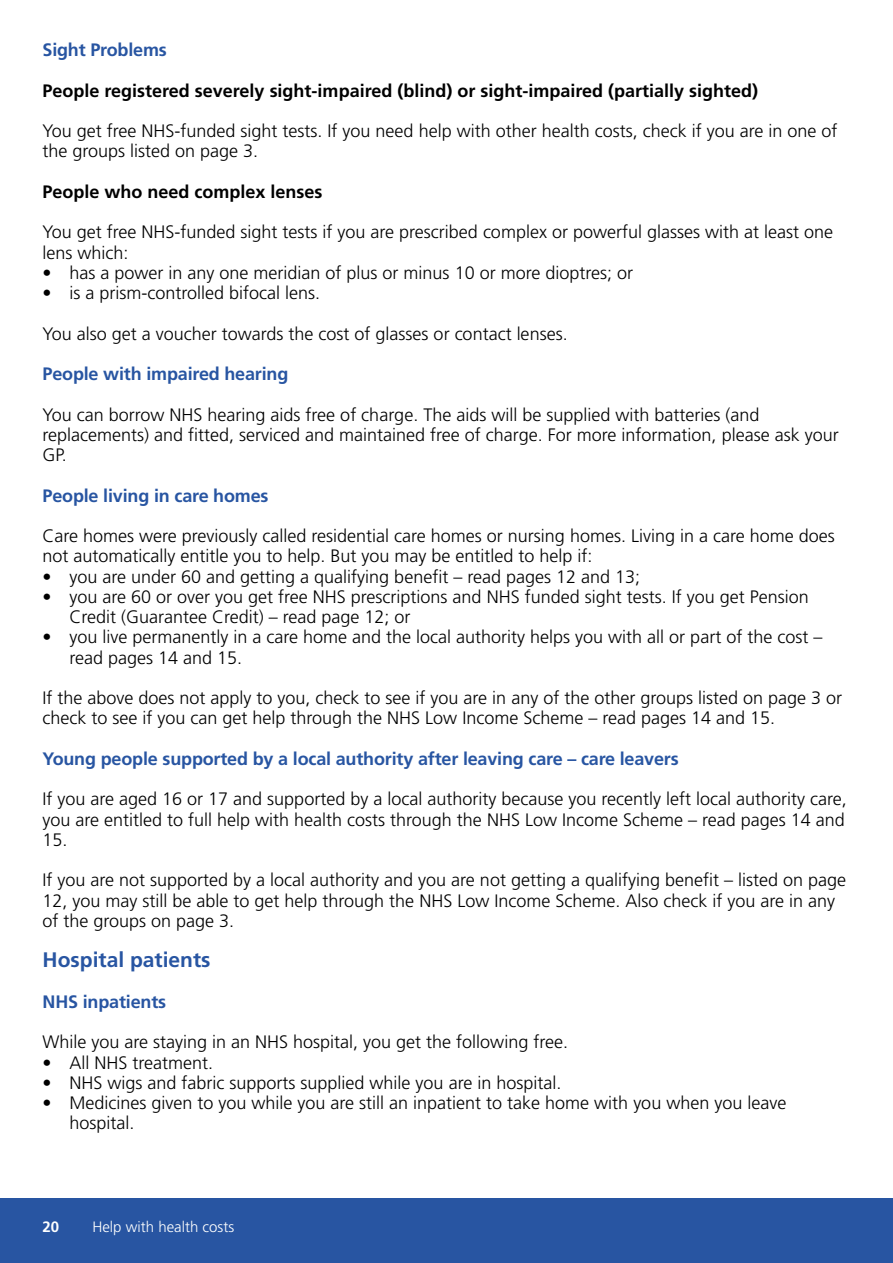
<style>
.page{position:relative;width:893px;height:1263px;background:#fff}
.page>*{position:absolute;margin:0;border:0;box-sizing:border-box;transform-origin:0 0}
.t1{font:700 21px "Frutiger LT Std";color:#2855a2}
.t2{font:300 18px/20.2px "Frutiger LT Std";color:#000}
.t3{font:700 18px "Frutiger LT Std";letter-spacing:-.01em;color:#2855a2}
.t4{font:700 18px "Frutiger LT Std";color:#000}
.t5{font:300 15px "Frutiger LT Std";color:#fff}
.t6{font:700 15px "Frutiger LT Std";color:#fff}
</style>
<div class="page">
<div style="left:0;top:1198px;width:893px;height:65px;background:#2855a2"></div>
<h3 class="t3" style="left:43px;top:39px;width:126px">Sight Problems</h3>
<h4 class="t4" style="left:43px;top:80px;width:717px">People registered severely sight-impaired (blind) or sight-impaired (partially sighted)</h4>
<p class="t2" style="left:43px;top:121px;width:796px">You get free NHS-funded sight tests. If you need help with other health costs, check if you are in one of the groups listed on page 3.</p>
<h4 class="t4" style="left:43px;top:181px;width:282px">People who need complex lenses</h4>
<p class="t2" style="left:43px;top:222px;width:792px">You get free NHS-funded sight tests if you are prescribed complex or powerful glasses with at least one lens which:</p>
<p class="t2" style="left:43px;top:263px;width:592px">• has a power in any one meridian of plus or minus 10 or more dioptres; or</p>
<p class="t2" style="left:43px;top:283px;width:279px">• is a prism-controlled bifocal lens.</p>
<p class="t2" style="left:43px;top:323px;width:527px">You also get a voucher towards the cost of glasses or contact lenses.</p>
<h3 class="t3" style="left:43px;top:363px;width:247px">People with impaired hearing</h3>
<p class="t2" style="left:43px;top:404px;width:798px">You can borrow NHS hearing aids free of charge. The aids will be supplied with batteries (and replacements) and fitted, serviced and maintained free of charge. For more information, please ask your<br>GP.</p>
<h3 class="t3" style="left:43px;top:485px;width:228px">People living in care homes</h3>
<p class="t2" style="left:43px;top:526px;width:794px">Care homes were previously called residential care homes or nursing homes. Living in a care home does not automatically entitle you to help. But you may be entitled to help if:</p>
<p class="t2" style="left:43px;top:566px;width:599px">• you are under 60 and getting a qualifying benefit – read pages 12 and 13;</p>
<p class="t2" style="left:70px;top:587px;width:741px;text-indent:-27px">• you are 60 or over you get free NHS prescriptions and NHS funded sight tests. If you get Pension<br>Credit (Guarantee Credit) – read page 12; or</p>
<p class="t2" style="left:70px;top:627px;width:754px;text-indent:-27px">• you live permanently in a care home and the local authority helps you with all or part of the cost – read pages 14 and 15.</p>
<p class="t2" style="left:43px;top:688px;width:801px">If the above does not apply to you, check to see if you are in any of the other groups listed on page 3 or check to see if you can get help through the NHS Low Income Scheme – read pages 14 and 15.</p>
<h3 class="t3" style="left:43px;top:748px;width:638px">Young people supported by a local authority after leaving care – care leavers</h3>
<p class="t2" style="left:43px;top:789px;width:806px;text-align:justify">If you are aged 16 or 17 and supported by a local authority because you recently left local authority care, you are entitled to full help with health costs through the NHS Low Income Scheme – read pages 14 and 15.</p>
<p class="t2" style="left:43px;top:870px;width:805px">If you are not supported by a local authority and you are not getting a qualifying benefit – listed on page<br>12, you may still be able to get help through the NHS Low Income Scheme. Also check if you are in any of the groups on page 3.</p>
<h2 class="t1" style="left:43px;top:948px;width:170px">Hospital patients</h2>
<h3 class="t3" style="left:43px;top:991px;width:125px">NHS inpatients</h3>
<p class="t2" style="left:43px;top:1032px;width:527px">While you are staying in an NHS hospital, you get the following free.</p>
<p class="t2" style="left:43px;top:1052px;width:172px">• All NHS treatment.</p>
<p class="t2" style="left:43px;top:1073px;width:520px">• NHS wigs and fabric supports supplied while you are in hospital.</p>
<p class="t2" style="left:70px;top:1093px;width:718px;text-indent:-27px">• Medicines given to you while you are still an inpatient to take home with you when you leave hospital.</p>
<p class="t6" style="left:43px;top:1218px;width:18px">20</p>
<p class="t5" style="left:92px;top:1218px;width:143px">Help with health costs</p>
</div>
